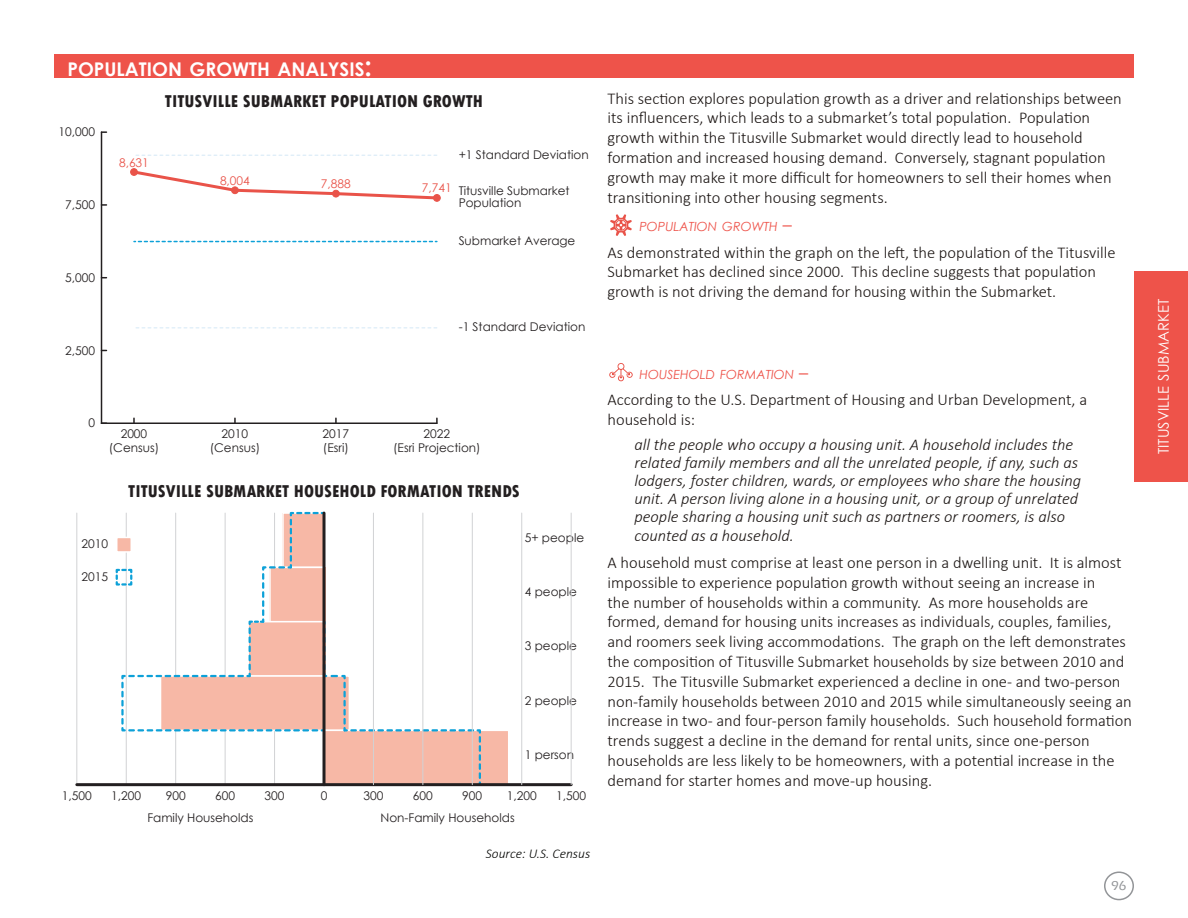
<style>
.page{position:relative;width:1188px;height:918px;background:#fff}
.page>*{position:absolute;margin:0;border:0;box-sizing:border-box;transform-origin:0 0}
.Paragraph_Headings{font:700 18.9px "Century Gothic";color:#fff}
.t1{font:800 condensed 18px "Tw Cen";color:#231f20}
.Pargraph_Body{font:300 16.5px/19.8px "Calibri";color:#1b1513}
.Pargraph_Body-2{font:italic 300 16.5px/18px "Calibri";color:#1b1513}
.Acknowledgement_Head{font:14.7px "Century Gothic";color:#fff}
.t2{font:italic 300 13.5px "Calibri";color:#040503}
.t3{font:500 13.5px "Eras ITC";color:#939598}
.Pargraph_Body-3{font:italic 12.6px "Century Gothic";color:#ee534a}
.t4{font:12px/14.4px "Century Gothic";color:#231f20;text-align:center}
.t5{font:12px "Century Gothic";color:#e95349}
.s1{font-size:27px}
.s2{font-size:18px}
</style>
<div class="page">
<div style="left:1134px;top:271px;width:54px;height:211px;background:#ee534a"></div>
<hr style="left:101px;top:423px;width:336px;height:1px;background:#231f20">
<hr style="left:101px;top:132px;width:1px;height:291px;background:#231f20">
<svg style="left:136px;top:327px;width:301px;height:1px"></svg>
<svg style="left:135px;top:155px;width:302px;height:1px"></svg>
<svg style="left:134px;top:241px;width:303px;height:1px"></svg>
<div style="left:130px;top:168px;width:8px;height:8px;border:1px solid #e95349;border-radius:50%"></div>
<svg style="left:131px;top:169px;width:309px;height:32px"></svg>
<div style="left:433px;top:194px;width:8px;height:8px;border:1px solid #e95349;border-radius:50%"></div>
<div style="left:324px;top:676px;width:25px;height:54px;background:#f7b8a6"></div>
<div style="left:323px;top:675px;width:27px;height:56px;border:2px solid #fff"></div>
<div style="left:324px;top:730px;width:185px;height:55px;background:#f7b8a6"></div>
<div style="left:323px;top:730px;width:186px;height:55px;border:2px solid #fff"></div>
<hr style="left:274px;top:513px;width:1px;height:272px;background:#d1d2d4">
<hr style="left:225px;top:513px;width:1px;height:272px;background:#d1d2d4">
<hr style="left:175px;top:513px;width:1px;height:272px;background:#d1d2d4">
<hr style="left:126px;top:513px;width:1px;height:272px;background:#d1d2d4">
<svg style="left:332px;top:674px;width:150px;height:109px"></svg>
<svg style="left:115px;top:511px;width:211px;height:222px"></svg>
<hr style="left:323px;top:513px;width:3px;height:272px;background:#231f20">
<hr style="left:77px;top:513px;width:1px;height:272px;background:#d1d2d4">
<hr style="left:324px;top:783px;width:247px;height:3px;background:#231f20">
<hr style="left:77px;top:783px;width:247px;height:3px;background:#231f20">
<hr style="left:373px;top:513px;width:1px;height:272px;background:#d1d2d4">
<hr style="left:423px;top:513px;width:1px;height:272px;background:#d1d2d4">
<hr style="left:472px;top:513px;width:1px;height:272px;background:#d1d2d4">
<hr style="left:521px;top:513px;width:1px;height:272px;background:#d1d2d4">
<hr style="left:571px;top:513px;width:1px;height:272px;background:#d1d2d4">
<div style="left:54px;top:54px;width:1080px;height:24px;background:#ee534a"></div>
<svg style="left:610px;top:214px;width:22px;height:22px"></svg>
<svg style="left:609px;top:363px;width:24px;height:19px"></svg>
<div style="left:1104px;top:872px;width:30px;height:28px;border:2px solid #939598;border-radius:50%"></div>
<p class="Paragraph_Headings" style="left:68px;top:55px;width:306px">POPULATION GROWTH ANALYSIS<span class="s1">:</span></p>
<p class="t4" style="left:59px;top:125px;width:38px">10,000</p>
<p class="t4" style="left:65px;top:197px;width:31px">7,500</p>
<p class="t4" style="left:65px;top:270px;width:31px">5,000</p>
<p class="t4" style="left:65px;top:343px;width:31px">2,500</p>
<p class="t5" style="left:119px;top:154px;width:31px">8,631</p>
<p class="t1" style="left:165px;top:90px;width:320px">TITUSVILLE SUBMARKET POPULATION GROWTH</p>
<p class="t5" style="left:220px;top:172px;width:31px">8,004</p>
<p class="t5" style="left:321px;top:175px;width:31px">7,888</p>
<p class="t5" style="left:422px;top:180px;width:31px">7,741</p>
<p class="t4" style="left:459px;top:147px;width:131px">+1 Standard Deviation</p>
<p class="t4" style="left:459px;top:185px;width:112px;line-height:12px;text-align:left">Titusville Submarket<br>Population</p>
<p class="t4" style="left:459px;top:233px;width:118px">Submarket Average</p>
<p class="t4" style="left:459px;top:320px;width:128px">-1 Standard Deviation</p>
<p class="t4" style="left:89px;top:416px;width:8px">0</p>
<p class="t4" style="left:109px;top:426px;width:52px">2000 (Census)</p>
<p class="t4" style="left:210px;top:426px;width:52px">2010 (Census)</p>
<p class="t4" style="left:323px;top:426px;width:28px;text-align:left">2017 (Esri)</p>
<p class="t4" style="left:393px;top:426px;width:89px">2022<br>(Esri Projection)</p>
<p class="t1" style="left:128px;top:480px;width:393px">TITUSVILLE SUBMARKET HOUSEHOLD FORMATION TRENDS</p>
<p class="t4" style="left:81px;top:537px;width:28px">2010</p>
<p class="t4" style="left:81px;top:569px;width:28px">2015</p>
<p class="t4" style="left:525px;top:530px;width:61px">5+ people</p>
<p class="t4" style="left:525px;top:584px;width:54px">4 people</p>
<p class="t4" style="left:525px;top:638px;width:54px">3 people</p>
<p class="t4" style="left:525px;top:693px;width:54px">2 people</p>
<p class="t4" style="left:525px;top:747px;width:51px">1 person</p>
<p class="t4" style="left:62px;top:788px;width:31px">1,500</p>
<p class="t4" style="left:111px;top:788px;width:31px">1,200</p>
<p class="t4" style="left:166px;top:788px;width:21px">900</p>
<p class="t4" style="left:215px;top:788px;width:21px">600</p>
<p class="t4" style="left:265px;top:788px;width:21px">300</p>
<p class="t4" style="left:321px;top:788px;width:8px">0</p>
<p class="t4" style="left:363px;top:788px;width:21px">300</p>
<p class="t4" style="left:413px;top:788px;width:21px">600</p>
<p class="t4" style="left:462px;top:788px;width:21px">900</p>
<p class="t4" style="left:507px;top:788px;width:31px">1,200</p>
<p class="t4" style="left:556px;top:788px;width:31px">1,500</p>
<p class="t4" style="left:147px;top:810px;width:108px">Family Households</p>
<p class="t4" style="left:381px;top:810px;width:136px">Non-Family Households</p>
<p class="t2" style="left:486px;top:845px;width:106px">Source: U.S. Census</p>
<p class="Pargraph_Body" style="left:608px;top:88px;width:516px">This section explores population growth as a driver and relationships between its influencers, which leads to a submarket’s total population. Population growth within the Titusville Submarket would directly lead to household formation and increased housing demand. Conversely, stagnant population growth may make it more difficult for homeowners to sell their homes when transitioning into other housing segments.</p>
<p class="Pargraph_Body-3" style="left:639px;top:218px;width:154px">POPULATION GROWTH <span class="s2">–</span></p>
<p class="Pargraph_Body" style="left:608px;top:242px;width:510px">As demonstrated within the graph on the left, the population of the Titusville<br>Submarket has declined since 2000. This decline suggests that population growth is not driving the demand for housing within the Submarket.</p>
<p class="Pargraph_Body-3" style="left:639px;top:365px;width:170px">HOUSEHOLD FORMATION <span class="s2">–</span></p>
<p class="Pargraph_Body" style="left:608px;top:390px;width:481px">According to the U.S. Department of Housing and Urban Development, a household is:</p>
<p class="Pargraph_Body-2" style="left:634px;top:435px;width:448px">all the people who occupy a housing unit. A household includes the related family members and all the unrelated people, if any, such as lodgers, foster children, wards, or employees who share the housing unit. A person living alone in a housing unit, or a group of unrelated people sharing a housing unit such as partners or roomers, is also</p>
<p class="Pargraph_Body-2" style="left:634px;top:527px;width:161px">counted as a household.</p>
<p class="Pargraph_Body" style="left:608px;top:553px;width:526px">A household must comprise at least one person in a dwelling unit. It is almost impossible to experience population growth without seeing an increase in<br>the number of households within a community. As more households are formed, demand for housing units increases as individuals, couples, families, and roomers seek living accommodations. The graph on the left demonstrates the composition of Titusville Submarket households by size between 2010 and 2015. The Titusville Submarket experienced a decline in one- and two-person non-family households between 2010 and 2015 while simultaneously seeing an increase in two- and four-person family households. Such household formation trends suggest a decline in the demand for rental units, since one-person households are less likely to be homeowners, with a potential increase in the demand for starter homes and move-up housing.</p>
<p class="t3" style="left:1111px;top:878px;width:17px">96</p>
<p class="Acknowledgement_Head" style="left:1153px;top:454px;width:157px;rotate:-90deg">titusville submarket</p>
</div>
